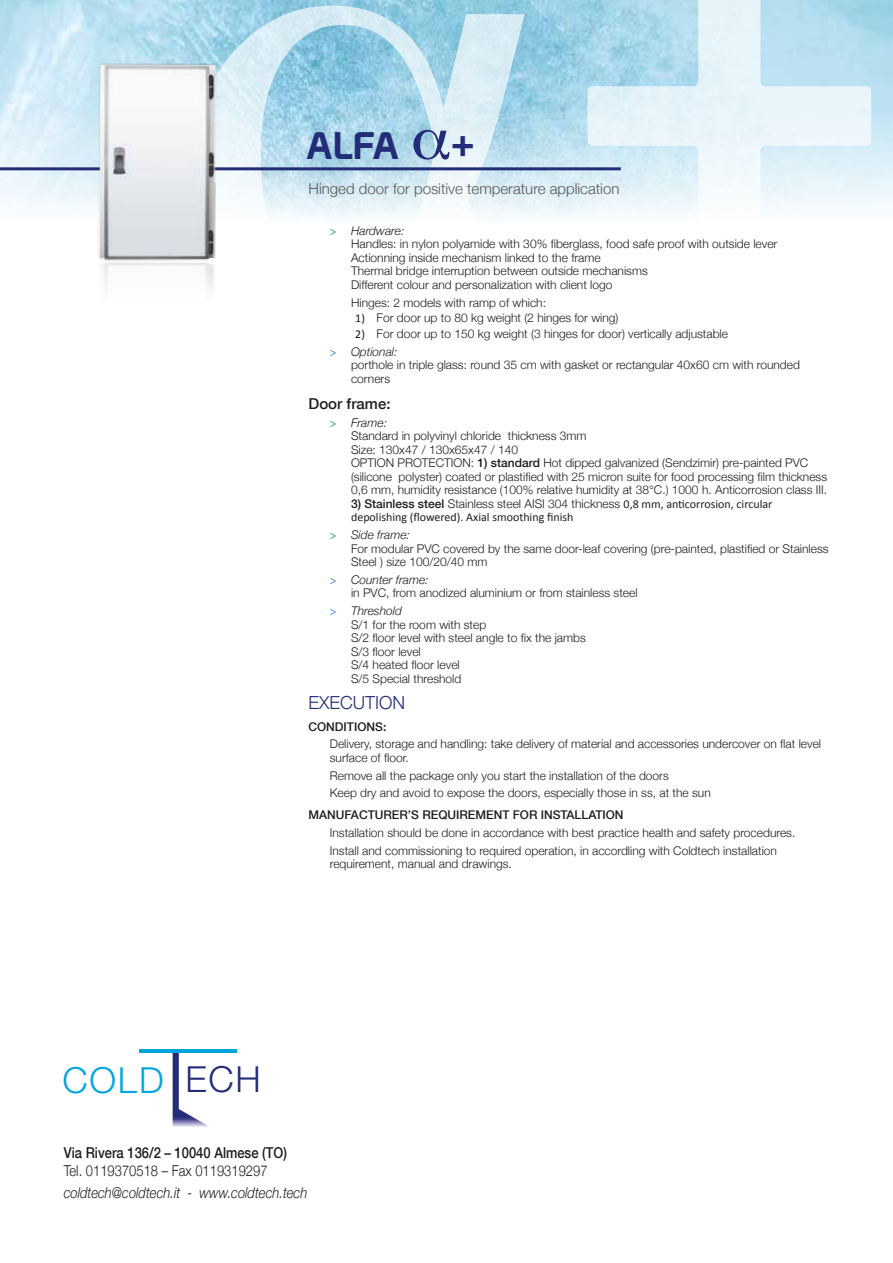
<style>
.page{position:relative;width:893px;height:1263px;background:#fff}
.page>*{position:absolute;margin:0;border:0;box-sizing:border-box;transform-origin:0 0}
.t1{font:527.4px "Prototype";color:#fff}
.t2{font:37.5px "Prototype";color:#232c77}
.t3{font:300 36px "Helvetica Neue";letter-spacing:.05em;color:#00a5df}
.t4{font:300 18px "Helvetica Neue";color:#232c77}
.t5{font:300 15px "Helvetica Neue";color:#575756}
.t6{font:italic 300 15px "Helvetica Neue";color:#1d1d1b;scale:.87 1}
.t7{font:500 15px "Helvetica Neue";color:#1d1d1b;scale:.87 1}
.t8{font:300 15px "Helvetica Neue";color:#1d1d1b;scale:.87 1}
.t9{font:500 15px "Helvetica Neue";color:#1d1d1b}
.t10{font:300 12px/13.5px "Helvetica Neue";color:#1d1d1b}
.t11{font:500 12px "Helvetica Neue";color:#1d1d1b}
.t12{font:12px/15.6px "Calibri";color:#1d1d1b}
.t13{font:italic 300 12px "Helvetica Neue";color:#1d1d1b}
.t14{font:12px "Minion Pro";color:#0063c5}
.s1{font-weight:500}
.s2{font-family:"Calibri";font-weight:400}
.s3{font-family:"Minion Pro";font-weight:400;color:#0063c5}
.s4{font-style:italic}
.s5{color:#232c77}
</style>
<div class="page">
<img style="left:0;top:0;width:893px;height:216px">
<hr style="left:0;top:167px;width:621px;height:3px;background:#232c77">
<img style="left:87px;top:57px;width:108px;height:193px">
<img style="left:98px;top:250px;width:97px;height:36px">
<svg style="left:172px;top:1053px;width:37px;height:74px"></svg>
<hr style="left:140px;top:1049px;width:97px;height:4px;background:#00a5df">
<svg style="left:195px;top:1px;width:359px;height:289px"></svg>
<svg style="left:413px;top:129px;width:36px;height:30px"></svg>
<h1 class="t1" style="left:583px;top:-205px;width:294px">+</h1>
<h2 class="t2" style="left:306px;top:123px;width:95px">ALFA</h2>
<h2 class="t2" style="left:452px;top:123px;width:22px">+</h2>
<p class="t5" style="left:309px;top:177px;width:312px">Hinged door for positive temperature application</p>
<p class="t13" style="left:351px;top:221px;width:55px">Hardware:</p>
<p class="t10" style="left:351px;top:237px;width:428px">Handles: in nylon polyamide with 30% fiberglass, food safe proof with outside lever Actionning inside mechanism linked to the frame<br>Thermal bridge interruption between outside mechanisms<br>Different colour and personalization with client logo</p>
<p class="t10" style="left:351px;top:295px;width:196px">Hinges: 2 models with ramp of which:</p>
<p class="t13" style="left:351px;top:342px;width:48px">Optional:</p>
<p class="t10" style="left:351px;top:357px;width:450px">porthole in triple glass: round 35 cm with gasket or rectangular 40x60 cm with rounded corners</p>
<p class="t13" style="left:351px;top:413px;width:38px">Frame:</p>
<p class="t10" style="left:351px;top:429px;width:237px">Standard in polyvinyl chloride thickness 3mm</p>
<p class="t14" style="left:330px;top:223px;width:8px">&gt;</p>
<p class="t12" style="left:355px;top:310px;width:11px">1)<br>2)</p>
<p class="t10" style="left:377px;top:309px;width:353px;line-height:15.6px">For door up to 80 kg weight (2 hinges for wing)<br>For door up to 150 kg weight (3 hinges for door) vertically adjustable</p>
<p class="t14" style="left:330px;top:344px;width:8px">&gt;</p>
<p class="t9" style="left:309px;top:392px;width:83px">Door frame:</p>
<p class="t14" style="left:330px;top:415px;width:8px">&gt;</p>
<p class="t10" style="left:351px;top:442px;width:478px">Size: 130x47 / 130x65x47 / 140<br>OPTION PROTECTION: <span class="s1">1) standard</span> Hot dipped galvanized (Sendzimir) pre-painted PVC (silicone polyster) coated or plastified with 25 micron suite for food processing film thickness 0,6 mm, humidity resistance (100% relative humidity at 38°C.) 1000 h. Anticorrosion class III.</p>
<p class="t10" style="left:351px;top:496px;width:423px"><span class="s1">3) Stainless steel</span> Stainless steel AISI 304 thickness <span class="s2">0,8 mm, anticorrosion, circular</span></p>
<p class="t12" style="left:351px;top:510px;width:224px">depolishing (flowered). Axial smoothing finish</p>
<p class="t10" style="left:351px;top:527px;width:479px;text-indent:-21px"><span class="s3">&gt;</span> <span class="s4">Side frame:<br></span>For modular PVC covered by the same door-leaf covering (pre-painted, plastified or Stainless<br>Steel ) size 100/20/40 mm</p>
<p class="t10" style="left:351px;top:572px;width:288px;text-indent:-21px"><span class="s3">&gt;</span> <span class="s4">Counter frame:<br></span>in PVC, from anodized aluminium or from stainless steel</p>
<p class="t10" style="left:351px;top:603px;width:236px;text-indent:-21px"><span class="s3">&gt;</span> <span class="s4">Threshold<br></span>S/1 for the room with step<br>S/2 floor level with steel angle to fix the jambs<br>S/3 floor level<br>S/4 heated floor level<br>S/5 Special threshold</p>
<h3 class="t4" style="left:309px;top:688px;width:96px">EXECUTI ON</h3>
<p class="t11" style="left:309px;top:717px;width:79px">CONDITIONS:</p>
<p class="t10" style="left:330px;top:736px;width:493px">Delivery, storage and handling: take delivery of material and accessories undercover on flat level surface of floor.</p>
<p class="t10" style="left:330px;top:766px;width:382px;line-height:17.7px">Remove all the package only you start the installation of the doors<br>Keep dry and avoid to expose the doors, especially those in ss, at the sun</p>
<p class="t11" style="left:309px;top:805px;width:317px">MANUFACTURER’S REQUIREMENT FOR INSTALLATION</p>
<p class="t10" style="left:330px;top:823px;width:467px;line-height:17.7px">Installation should be done in accordance with best practice health and safety procedures.<br>Install and commissioning to required operation, in accordling with Coldtech installation</p>
<p class="t10" style="left:330px;top:856px;width:184px">requirement, manual and drawings.</p>
<h3 class="t3" style="left:62px;top:1058px;width:200px">COLD <span class="s5">ECH</span></h3>
<p class="t7" style="left:64px;top:1140px;width:258px">Via Rivera 136/2 – 10040 Almese (TO)</p>
<p class="t8" style="left:64px;top:1158px;width:236px">Tel. 0119370518 – Fax 0119319297</p>
<p class="t6" style="left:64px;top:1180px;width:281px">coldtech@coldtech.it - www.coldtech.tech</p>
</div>
